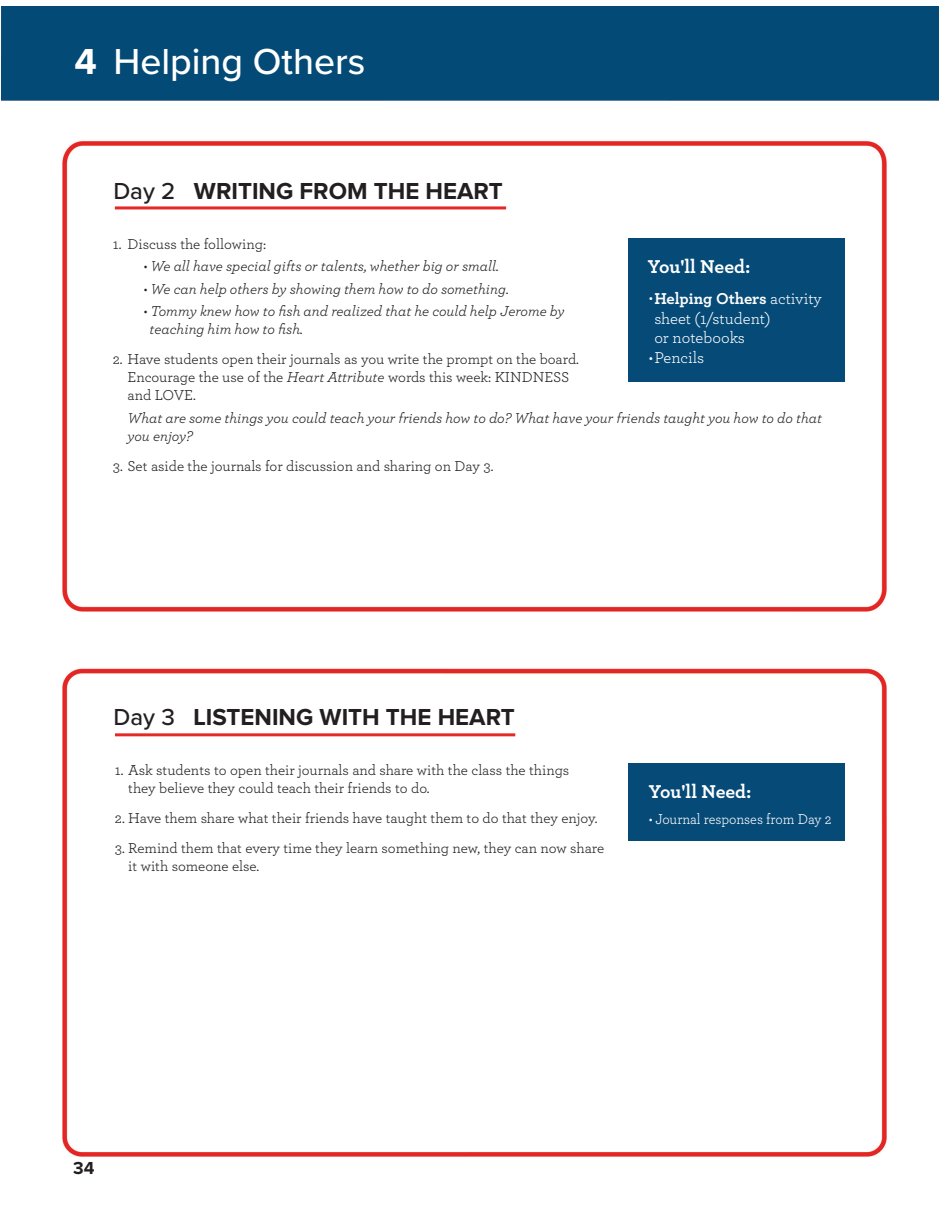
<style>
.page{position:relative;width:939px;height:1229px;background:#fff}
.page>*{position:absolute;margin:0;border:0;box-sizing:border-box;transform-origin:0 0}
.t1{font:500 37.5px "Proxima Nova";color:#fff}
.t2{font:700 24px "Proxima Nova";color:#231f20}
.t3{font:700 19.5px "Archer";letter-spacing:-.005em;color:#fff}
.t4{font:700 18px "Proxima Nova";color:#231f20}
.t5{font:16.5px "Archer";color:#fff}
.t6{font:700 16.5px "Archer";color:#fff}
.t7{font:15px "Archer";color:#231f20}
.t8{font:italic 15px/18px "Archer";color:#231f20}
.t9{font:15px "Archer";letter-spacing:-.01em;color:#fff}
.s1{font-weight:700}
.s2{font-weight:500}
.s3{font-style:italic}
.s4{font-weight:400}
</style>
<div class="page">
<img style="left:1px;top:7px;width:937px;height:1150px">
<div style="left:628px;top:238px;width:216px;height:143px;background:#064a77"></div>
<hr style="left:115px;top:206px;width:391px;height:3px;background:#e42826">
<hr style="left:115px;top:733px;width:400px;height:3px;background:#e42826">
<div style="left:628px;top:763px;width:216px;height:77px;background:#064a77"></div>
<p class="t1" style="left:74px;top:34px;width:292px"><span class="s1">4</span> Helping Others</p>
<h2 class="t2" style="left:113px;top:180px;width:391px"><span class="s2">Day 2</span> WRITING FROM THE HEART</h2>
<p class="t7" style="left:113px;top:233px;width:155px">1. Discuss the following:</p>
<p class="t8" style="left:143px;top:256px;width:357px">• We all have special gifts or talents, whether big or small.</p>
<p class="t8" style="left:143px;top:279px;width:367px">• We can help others by showing them how to do something.</p>
<p class="t8" style="left:143px;top:301px;width:422px">• Tommy knew how to fish and realized that he could help Jerome by</p>
<p class="t8" style="left:150px;top:319px;width:155px">teaching him how to fish.</p>
<p class="t7" style="left:113px;top:349px;width:467px">2. Have students open their journals as you write the prompt on the board.</p>
<p class="t7" style="left:127px;top:367px;width:443px">Encourage the use of the <span class="s3">Heart Attribute</span> words this week: KINDNESS</p>
<p class="t7" style="left:127px;top:385px;width:70px">and LOVE.</p>
<p class="t8" style="left:127px;top:408px;width:695px">What are some things you could teach your friends how to do? What have your friends taught you how to do that you enjoy?</p>
<p class="t7" style="left:113px;top:455px;width:382px">3. Set aside the journals for discussion and sharing on Day 3.</p>
<p class="t3" style="left:647px;top:251px;width:104px">You'll Need:</p>
<p class="t5" style="left:654px;top:307px;width:118px">sheet (1/student)</p>
<p class="t5" style="left:654px;top:326px;width:92px">or notebooks</p>
<p class="t6" style="left:648px;top:285px;width:174px"><span class="s4">•</span>Helping Others <span class="s4">activity</span></p>
<p class="t5" style="left:648px;top:346px;width:57px">•Pencils</p>
<p class="t2" style="left:113px;top:706px;width:403px"><span class="s2">Day 3</span> LISTENING WITH THE HEART</p>
<p class="t7" style="left:115px;top:759px;width:456px">1. Ask students to open their journals and share with the class the things</p>
<p class="t7" style="left:115px;top:807px;width:484px">2. Have them share what their friends have taught them to do that they enjoy.</p>
<p class="t7" style="left:115px;top:837px;width:491px">3. Remind them that every time they learn something new, they can now share</p>
<p class="t7" style="left:128px;top:777px;width:303px">they believe they could teach their friends to do.</p>
<p class="t7" style="left:128px;top:855px;width:132px">it with someone else.</p>
<p class="t3" style="left:648px;top:775px;width:104px">You'll Need:</p>
<p class="t9" style="left:648px;top:808px;width:184px">• Journal responses from Day 2</p>
<p class="t4" style="left:73px;top:1160px;width:23px">34</p>
</div>
